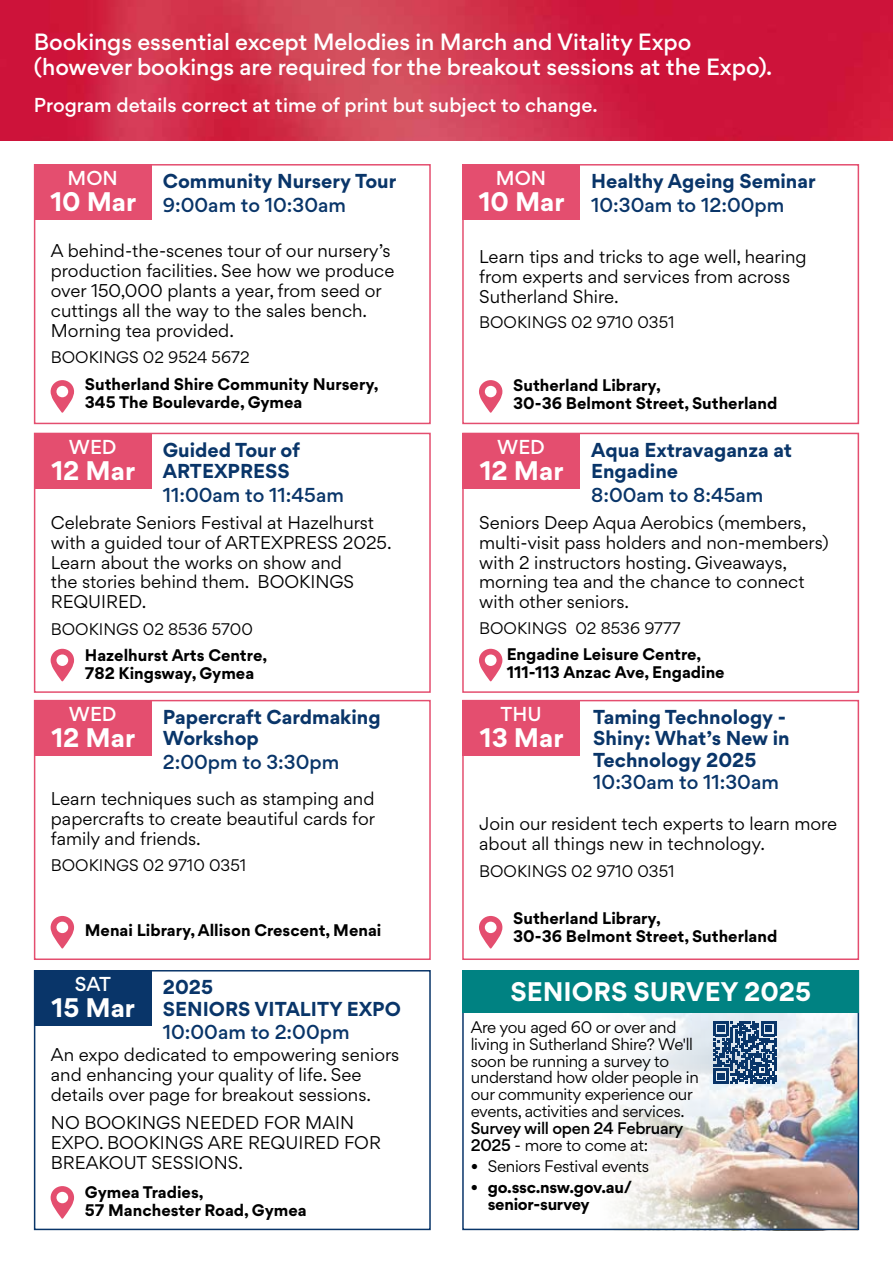
<style>
.page{position:relative;width:893px;height:1263px;background:#fff}
.page>*{position:absolute;margin:0;border:0;box-sizing:border-box;transform-origin:0 0}
.t1{font:700 24px "Gordita";color:#fff}
.t2{font:500 21px/25.2px "Gordita";letter-spacing:-.005em;color:#fff}
.t3{font:700 18px/21.6px "Gordita";color:#093569}
.t4{font:500 18px "Gordita";color:#093569}
.t5{font:500 18px "Gordita";color:#fff}
.t6{font:16.5px/19.8px "Gordita";color:#000}
.t7{font:700 15px/18px "Gordita";color:#000}
.t8{font:15px/16.8px "Gordita";letter-spacing:-.02em;color:#000}
.t9{font:15px "Gordita";color:#000}
.t10{font:500 15px/16.8px "Gordita";letter-spacing:-.02em;color:#000}
.t11{font:700 15px/16.8px "Gordita";letter-spacing:-.02em;color:#000}
.s1{font-weight:400}
</style>
<div class="page">
<img style="left:0;top:0;width:893px;height:141px">
<div style="left:34px;top:164px;width:397px;height:260px;border:2px solid #e44e6f"></div>
<div style="left:34px;top:164px;width:118px;height:56px;background:#e44e6f"></div>
<svg style="left:51px;top:380px;width:23px;height:33px"></svg>
<div style="left:56px;top:386px;width:12px;height:11px;background:#fff;border-radius:50%"></div>
<div style="left:462px;top:164px;width:397px;height:260px;border:2px solid #e44e6f"></div>
<div style="left:463px;top:164px;width:117px;height:56px;background:#e44e6f"></div>
<svg style="left:479px;top:380px;width:23px;height:33px"></svg>
<div style="left:485px;top:386px;width:12px;height:11px;background:#fff;border-radius:50%"></div>
<div style="left:34px;top:433px;width:397px;height:260px;border:2px solid #e44e6f"></div>
<div style="left:34px;top:433px;width:118px;height:55px;background:#e44e6f"></div>
<svg style="left:51px;top:649px;width:23px;height:32px"></svg>
<div style="left:56px;top:654px;width:12px;height:12px;background:#fff;border-radius:50%"></div>
<div style="left:462px;top:433px;width:397px;height:260px;border:2px solid #e44e6f"></div>
<div style="left:463px;top:433px;width:117px;height:55px;background:#e44e6f"></div>
<svg style="left:479px;top:649px;width:23px;height:32px"></svg>
<div style="left:485px;top:654px;width:12px;height:12px;background:#fff;border-radius:50%"></div>
<div style="left:462px;top:700px;width:397px;height:260px;border:2px solid #e44e6f"></div>
<div style="left:463px;top:700px;width:117px;height:55px;background:#e44e6f"></div>
<svg style="left:479px;top:916px;width:23px;height:32px"></svg>
<div style="left:485px;top:922px;width:12px;height:11px;background:#fff;border-radius:50%"></div>
<div style="left:34px;top:700px;width:397px;height:260px;border:2px solid #e44e6f"></div>
<div style="left:34px;top:700px;width:118px;height:55px;background:#e44e6f"></div>
<svg style="left:51px;top:916px;width:23px;height:32px"></svg>
<div style="left:56px;top:922px;width:12px;height:11px;background:#fff;border-radius:50%"></div>
<div style="left:34px;top:970px;width:397px;height:260px;border:2px solid #093569"></div>
<div style="left:34px;top:970px;width:118px;height:55px;background:#093569"></div>
<svg style="left:51px;top:1186px;width:23px;height:33px"></svg>
<div style="left:56px;top:1192px;width:12px;height:11px;background:#fff;border-radius:50%"></div>
<img style="left:537px;top:1012px;width:319px;height:215px">
<div style="left:462px;top:970px;width:397px;height:260px;border:2px solid #093569"></div>
<div style="left:463px;top:970px;width:396px;height:42px;background:#008282"></div>
<svg style="left:713px;top:1021px;width:63px;height:63px;background:#496a91"></svg>
<p class="t2" style="left:34px;top:29px;width:740px">Bookings essential except Melodies in March and Vitality Expo (however bookings are required for the breakout sessions at the Expo).</p>
<p class="t5" style="left:34px;top:92px;width:565px">Program details correct at time of print but subject to change.</p>
<p class="t5" style="left:68px;top:165px;width:52px">MON</p>
<h1 class="t1" style="left:50px;top:183px;width:87px">10 Mar</h1>
<p class="t3" style="left:163px;top:170px;width:235px">Community Nursery Tour</p>
<p class="t4" style="left:163px;top:191px;width:185px">9:00am to 10:30am</p>
<p class="t6" style="left:51px;top:241px;width:345px">A behind-the-scenes tour of our nursery’s production facilities. See how we produce over 150,000 plants a year, from seed or cuttings all the way to the sales bench.<br>Morning tea provided.</p>
<p class="t9" style="left:51px;top:346px;width:200px">BOOKINGS 02 9524 5672</p>
<p class="t7" style="left:85px;top:374px;width:295px">Sutherland Shire Community Nursery,<br>345 The Boulevarde, Gymea</p>
<p class="t5" style="left:496px;top:165px;width:52px">MON</p>
<h1 class="t1" style="left:479px;top:183px;width:87px">10 Mar</h1>
<p class="t3" style="left:591px;top:170px;width:226px">Healthy Ageing Seminar</p>
<p class="t4" style="left:591px;top:191px;width:195px">10:30am to 12:00pm</p>
<p class="t6" style="left:479px;top:247px;width:329px">Learn tips and tricks to age well, hearing from experts and services from across<br>Sutherland Shire.</p>
<p class="t9" style="left:479px;top:312px;width:197px">BOOKINGS 02 9710 0351</p>
<p class="t7" style="left:513px;top:375px;width:266px">Sutherland Library,<br>30-36 Belmont Street, Sutherland</p>
<p class="t5" style="left:69px;top:434px;width:49px">WED</p>
<h1 class="t1" style="left:51px;top:452px;width:85px">12 Mar</h1>
<p class="t3" style="left:163px;top:438px;width:139px">Guided Tour of<br>ARTEXPRESS</p>
<p class="t4" style="left:163px;top:482px;width:183px">11:00am to 11:45am</p>
<p class="t6" style="left:51px;top:512px;width:342px">Celebrate Seniors Festival at Hazelhurst with a guided tour of ARTEXPRESS 2025.<br>Learn about the works on show and<br>the stories behind them. BOOKINGS<br>REQUIRED.</p>
<p class="t9" style="left:51px;top:618px;width:204px">BOOKINGS 02 8536 5700</p>
<p class="t7" style="left:85px;top:646px;width:184px">Hazelhurst Arts Centre,<br>782 Kingsway, Gymea</p>
<p class="t5" style="left:497px;top:434px;width:49px">WED</p>
<h1 class="t1" style="left:480px;top:452px;width:85px">12 Mar</h1>
<p class="t3" style="left:591px;top:438px;width:202px">Aqua Extravaganza at<br>Engadine</p>
<p class="t4" style="left:591px;top:482px;width:174px">8:00am to 8:45am</p>
<p class="t6" style="left:479px;top:512px;width:351px">Seniors Deep Aqua Aerobics (members, multi-visit pass holders and non-members) with 2 instructors hosting. Giveaways, morning tea and the chance to connect with other seniors.</p>
<p class="t9" style="left:479px;top:617px;width:203px">BOOKINGS 02 8536 9777</p>
<p class="t7" style="left:507px;top:645px;width:219px">Engadine Leisure Centre,<br>111-113 Anzac Ave, Engadine</p>
<p class="t5" style="left:69px;top:701px;width:49px">WED</p>
<h1 class="t1" style="left:51px;top:719px;width:85px">12 Mar</h1>
<p class="t3" style="left:163px;top:705px;width:219px">Papercraft Cardmaking<br>Workshop</p>
<p class="t4" style="left:163px;top:749px;width:178px">2:00pm to 3:30pm</p>
<p class="t6" style="left:51px;top:788px;width:326px;text-align:justify">Learn techniques such as stamping and papercrafts to create beautiful cards for family and friends.</p>
<p class="t9" style="left:51px;top:854px;width:197px">BOOKINGS 02 9710 0351</p>
<p class="t7" style="left:85px;top:921px;width:298px">Menai Library, Allison Crescent, Menai</p>
<p class="t5" style="left:500px;top:701px;width:43px">THU</p>
<h1 class="t1" style="left:480px;top:719px;width:85px">13 Mar</h1>
<p class="t3" style="left:593px;top:705px;width:198px">Taming Technology -<br>Shiny: What’s New in<br>Technology 2025</p>
<p class="t4" style="left:593px;top:768px;width:187px">10:30am to 11:30am</p>
<p class="t6" style="left:479px;top:814px;width:359px">Join our resident tech experts to learn more about all things new in technology.</p>
<p class="t9" style="left:479px;top:860px;width:197px">BOOKINGS 02 9710 0351</p>
<p class="t7" style="left:513px;top:909px;width:266px">Sutherland Library,<br>30-36 Belmont Street, Sutherland</p>
<p class="t5" style="left:75px;top:971px;width:38px">SAT</p>
<h1 class="t1" style="left:52px;top:989px;width:85px">15 Mar</h1>
<p class="t3" style="left:163px;top:976px;width:240px">2025<br>SENIORS VITALITY EXPO</p>
<p class="t4" style="left:163px;top:1019px;width:188px">10:00am to 2:00pm</p>
<p class="t6" style="left:51px;top:1045px;width:350px">An expo dedicated to empowering seniors and enhancing your quality of life. See details over page for breakout sessions.</p>
<p class="t6" style="left:51px;top:1113px;width:332px">NO BOOKINGS NEEDED FOR MAIN<br>EXPO. BOOKINGS ARE REQUIRED FOR<br>BREAKOUT SESSIONS.</p>
<p class="t7" style="left:85px;top:1182px;width:223px">Gymea Tradies,<br>57 Manchester Road, Gymea</p>
<h1 class="t1" style="left:510px;top:972px;width:302px">SENIORS SURVEY 2025</h1>
<p class="t8" style="left:471px;top:1018px;width:230px">Are you aged 60 or over and living in Sutherland Shire? We'll soon be running a survey to understand how older people in our community experience our events, activities and services.</p>
<p class="t10" style="left:471px;top:1120px;width:214px">Survey will open 24 February<br>2025 <span class="s1">- more to come at:</span></p>
<p class="t8" style="left:471px;top:1157px;width:180px">• Seniors Festival events</p>
<p class="t11" style="left:488px;top:1178px;width:146px;text-indent:-17px">• go.ssc.nsw.gov.au/ senior-survey</p>
</div>
